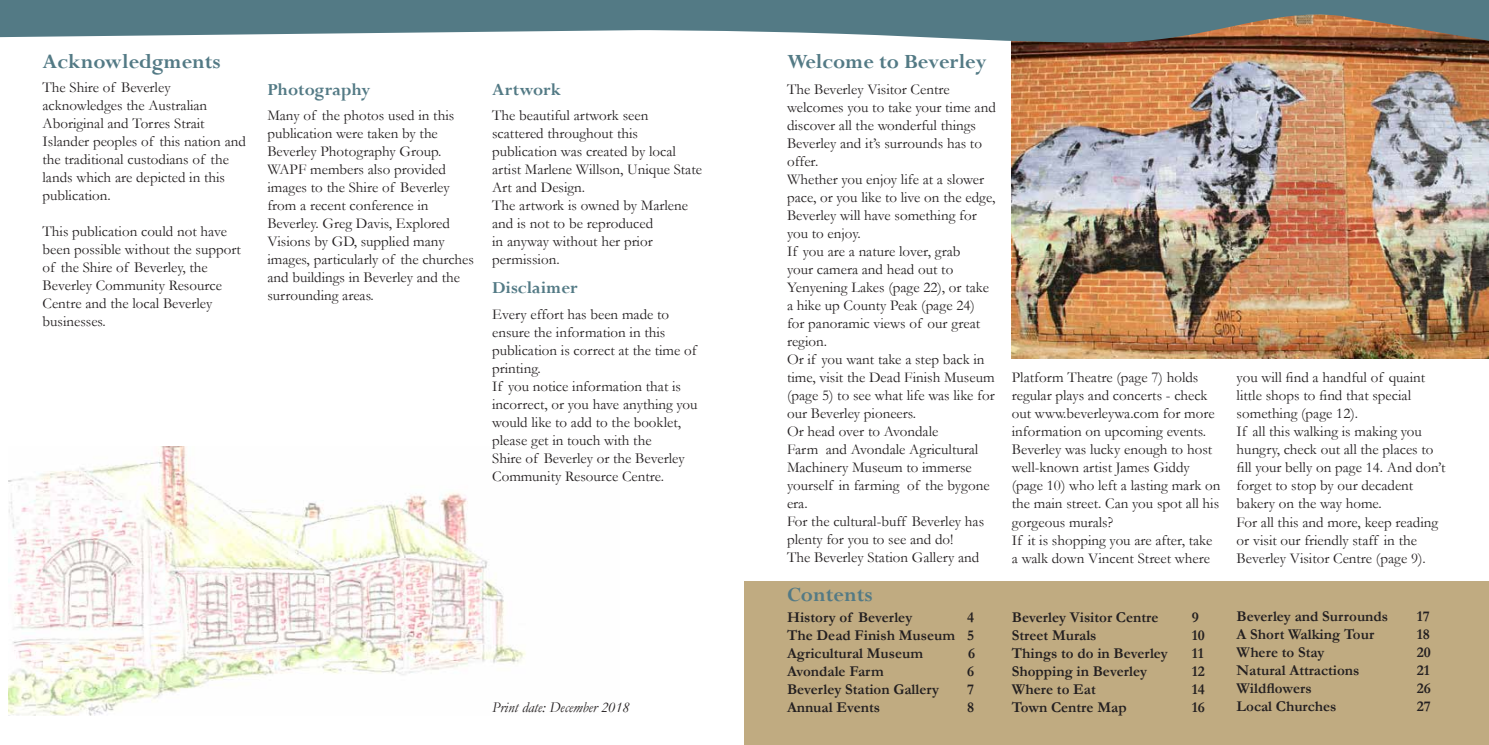
<style>
.page{position:relative;width:1489px;height:745px;background:#fff}
.page>*{position:absolute;margin:0;border:0;box-sizing:border-box;transform-origin:0 0}
.t1{font:700 22.5px "Perpetua";color:#537a85}
.t2{font:700 18.75px "Perpetua";color:#537a85}
.t3{font:15px/18px "Garamond";color:#231f20}
.t4{font:700 15px/18px "Garamond";color:#231f20;text-align:justify}
.t5{font:italic 15px "Garamond";color:#231f20}
</style>
<div class="page">
<img style="left:9px;top:446px;width:517px;height:269px">
<div style="left:744px;top:581px;width:744px;height:163px;background:#c0ab81"></div>
<img style="left:1011px;top:43px;width:477px;height:315px">
<svg style="left:0;top:0;width:1488px;height:43px;background:#728a8f"></svg>
<h1 class="t1" style="left:43px;top:47px;width:180px">Acknowledgments</h1>
<h1 class="t1" style="left:787px;top:47px;width:201px">Welcome to Beverley</h1>
<p class="t3" style="left:43px;top:78px;width:205px">The Shire of Beverley acknowledges the Australian<br>Aboriginal and Torres Strait<br>Islander peoples of this nation and the traditional custodians of the lands which are depicted in this publication.</p>
<p class="t3" style="left:43px;top:222px;width:200px">This publication could not have been possible without the support of the Shire of Beverley, the<br>Beverley Community Resource<br>Centre and the local Beverley businesses.</p>
<p class="t2" style="left:267px;top:77px;width:105px">Photography</p>
<p class="t3" style="left:267px;top:105px;width:208px">Many of the photos used in this publication were taken by the<br>Beverley Photography Group.<br>WAPF members also provided images to the Shire of Beverley from a recent conference in<br>Beverley. Greg Davis, Explored<br>Visions by GD, supplied many images, particularly of the churches and buildings in Beverley and the surrounding areas.</p>
<p class="t2" style="left:492px;top:77px;width:71px">Artwork</p>
<p class="t3" style="left:492px;top:105px;width:211px">The beautiful artwork seen scattered throughout this publication was created by local artist Marlene Willson, Unique State<br>Art and Design.<br>The artwork is owned by Marlene and is not to be reproduced<br>in anyway without her prior permission.</p>
<p class="t2" style="left:492px;top:276px;width:87px">Disclaimer</p>
<p class="t3" style="left:492px;top:304px;width:207px">Every effort has been made to ensure the information in this publication is correct at the time of printing.<br>If you notice information that is incorrect, or you have anything you would like to add to the booklet, please get in touch with the<br>Shire of Beverley or the Beverley<br>Community Resource Centre.</p>
<p class="t5" style="left:492px;top:696px;width:139px">Print date: December 2018</p>
<p class="t3" style="left:787px;top:80px;width:210px">The Beverley Visitor Centre welcomes you to take your time and discover all the wonderful things<br>Beverley and it’s surrounds has to offer.<br>Whether you enjoy life at a slower pace, or you like to live on the edge,<br>Beverley will have something for you to enjoy.<br>If you are a nature lover, grab<br>your camera and head out to<br>Yenyening Lakes (page 22), or take a hike up County Peak (page 24) for panoramic views of our great region.<br>Or if you want take a step back in time, visit the Dead Finish Museum (page 5) to see what life was like for our Beverley pioneers.<br>Or head over to Avondale<br>Farm and Avondale Agricultural<br>Machinery Museum to immerse yourself in farming of the bygone era.<br>For the cultural-buff Beverley has plenty for you to see and do!<br>The Beverley Station Gallery and</p>
<h1 class="t1" style="left:787px;top:580px;width:87px">Contents</h1>
<p class="t4" style="left:787px;top:607px;width:127px">History of Beverley</p>
<p class="t4" style="left:787px;top:607px;width:189px;text-indent:180px">4<br>The Dead Finish Museum 5<br>Agricultural Museum</p>
<p class="t4" style="left:968px;top:643px;width:9px">6</p>
<p class="t4" style="left:787px;top:661px;width:98px">Avondale Farm</p>
<p class="t4" style="left:967px;top:661px;width:9px">6</p>
<p class="t4" style="left:787px;top:679px;width:154px">Beverley Station Gallery</p>
<p class="t4" style="left:967px;top:679px;width:9px">7</p>
<p class="t4" style="left:787px;top:697px;width:94px">Annual Events</p>
<p class="t4" style="left:967px;top:697px;width:9px">8</p>
<p class="t3" style="left:1011px;top:368px;width:210px">Platform Theatre (page 7) holds regular plays and concerts - check out www.beverleywa.com for more information on upcoming events.<br>Beverley was lucky enough to host well-known artist James Giddy (page 10) who left a lasting mark on the main street. Can you spot all his gorgeous murals?<br>If it is shopping you are after, take a walk down Vincent Street where</p>
<p class="t3" style="left:1236px;top:368px;width:210px">you will find a handful of quaint little shops to find that special something (page 12).<br>If all this walking is making you hungry, check out all the places to fill your belly on page 14. And don’t forget to stop by our decadent bakery on the way home.<br>For all this and more, keep reading or visit our friendly staff in the<br>Beverley Visitor Centre (page 9).</p>
<p class="t4" style="left:1011px;top:607px;width:148px">Beverley Visitor Centre</p>
<p class="t4" style="left:1191px;top:607px;width:9px">9</p>
<p class="t4" style="left:1011px;top:625px;width:86px">Street Murals</p>
<p class="t4" style="left:1191px;top:625px;width:14px">10</p>
<p class="t4" style="left:1011px;top:643px;width:158px">Things to do in Beverley</p>
<p class="t4" style="left:1191px;top:643px;width:13px">11</p>
<p class="t4" style="left:1011px;top:661px;width:137px">Shopping in Beverley</p>
<p class="t4" style="left:1191px;top:661px;width:14px">12</p>
<p class="t4" style="left:1011px;top:679px;width:85px">Where to Eat</p>
<p class="t4" style="left:1191px;top:679px;width:14px">14</p>
<p class="t4" style="left:1011px;top:697px;width:116px">Town Centre Map</p>
<p class="t4" style="left:1191px;top:697px;width:14px">16</p>
<p class="t4" style="left:1236px;top:606px;width:153px">Beverley and Surrounds</p>
<p class="t4" style="left:1416px;top:606px;width:14px">17</p>
<p class="t4" style="left:1236px;top:624px;width:139px">A Short Walking Tour</p>
<p class="t4" style="left:1416px;top:624px;width:14px">18</p>
<p class="t4" style="left:1236px;top:642px;width:89px">Where to Stay</p>
<p class="t4" style="left:1416px;top:642px;width:16px">20</p>
<p class="t4" style="left:1236px;top:660px;width:124px">Natural Attractions</p>
<p class="t4" style="left:1416px;top:660px;width:14px">21</p>
<p class="t4" style="left:1236px;top:678px;width:77px">Wildflowers</p>
<p class="t4" style="left:1416px;top:678px;width:16px">26</p>
<p class="t4" style="left:1236px;top:696px;width:101px">Local Churches</p>
<p class="t4" style="left:1416px;top:696px;width:16px">27</p>
</div>
